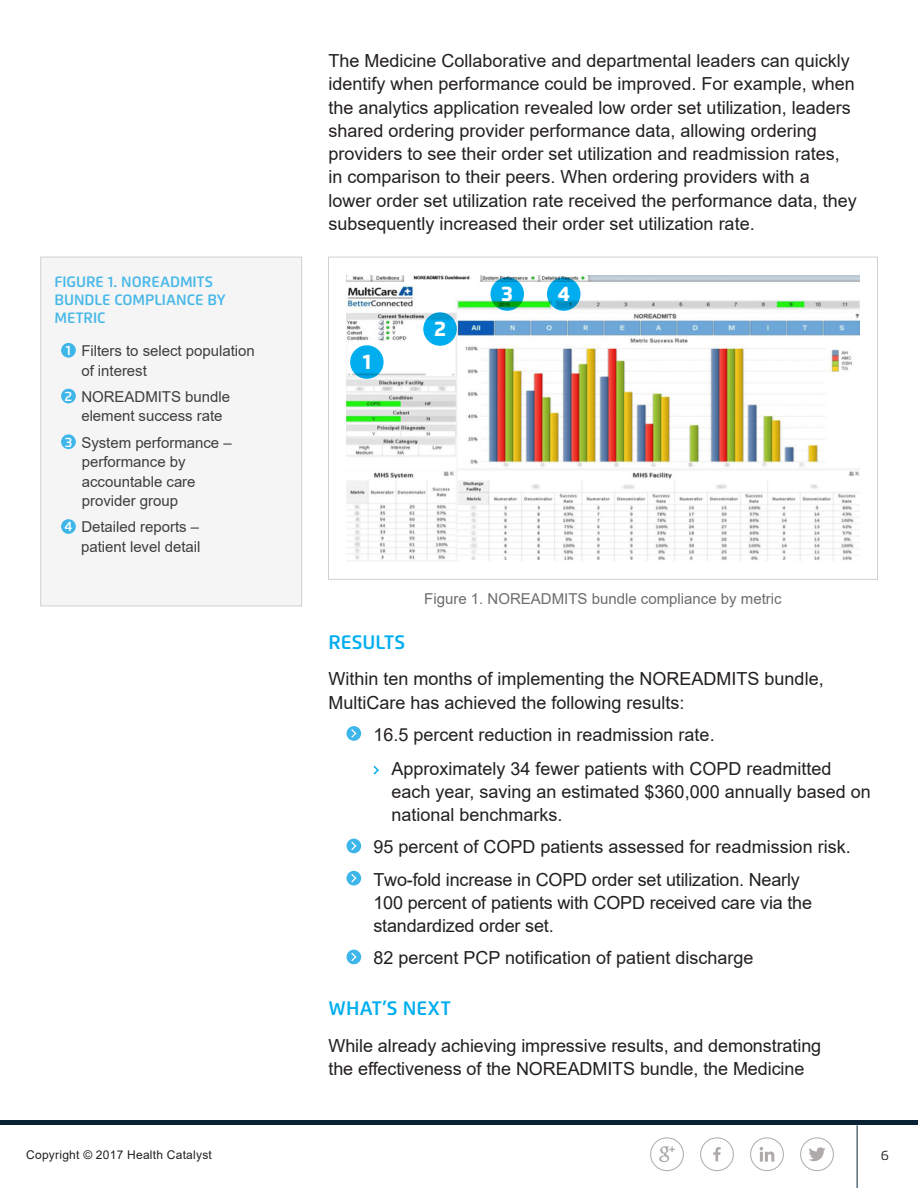
<style>
.page{position:relative;width:918px;height:1188px;background:#fff}
.page>*{position:absolute;margin:0;border:0;box-sizing:border-box;transform-origin:0 0}
.t1{font:800 21px "Flexo";color:#fff}
.Section_Title{font:600 19.5px "Flexo";color:#00aeef}
.Body_Copy{font:18px/23.2px "Arial";color:#231f20}
.Bullets__add_graphic{font:18px/32.2px "Arial";color:#231f20}
.Level_2_bullets__add{font:18px/23.2px "Arial";color:#231f20}
.Sidebar_bullets{font:15px/19.5px "Arial";color:#3e3e3f}
.Captions{font:15px "Arial";color:#6c6d70}
.Sidebar_header{font:600 15px/18px "Flexo";color:#48b8e9}
.t2{font:600 13.5px "Flexo";color:#fff}
.t3{font:13.5px "Flexo";color:#231f20}
.t4{font:12px "Arial";letter-spacing:.02em;color:#231f20}
.s1{font-style:inherit}
</style>
<div class="page">
<svg style="left:659px;top:1146px;width:16px;height:16px"></svg>
<div style="left:650px;top:1137px;width:34px;height:34px;border:1px solid #aeaaa9;border-radius:50%"></div>
<hr style="left:857px;top:1125px;width:1px;height:63px;background:#062437">
<div style="left:0;top:1120px;width:918px;height:5px;background:#0a2334"></div>
<svg style="left:809px;top:1147px;width:17px;height:14px"></svg>
<div style="left:800px;top:1137px;width:34px;height:34px;border:1px solid #aeaaa9;border-radius:50%"></div>
<svg style="left:713px;top:1147px;width:8px;height:14px"></svg>
<div style="left:700px;top:1137px;width:34px;height:34px;border:1px solid #aeaaa9;border-radius:50%"></div>
<svg style="left:760px;top:1147px;width:14px;height:15px"></svg>
<div style="left:750px;top:1137px;width:34px;height:34px;border:1px solid #aeaaa9;border-radius:50%"></div>
<svg style="left:346px;top:726px;width:15px;height:15px"></svg>
<svg style="left:350px;top:728px;width:8px;height:11px"></svg>
<svg style="left:373px;top:765px;width:6px;height:10px"></svg>
<div style="left:346px;top:839px;width:15px;height:14px;background:#3eb6e9;border-radius:50%"></div>
<svg style="left:351px;top:841px;width:6px;height:10px"></svg>
<svg style="left:346px;top:871px;width:15px;height:15px"></svg>
<svg style="left:350px;top:873px;width:8px;height:11px"></svg>
<div style="left:346px;top:950px;width:15px;height:14px;background:#3eb6e9;border-radius:50%"></div>
<svg style="left:351px;top:952px;width:6px;height:10px"></svg>
<img style="left:347px;top:275px;width:513px;height:286px">
<div style="left:41px;top:257px;width:261px;height:349px;background:#f4f5f4"></div>
<div style="left:61px;top:343px;width:15px;height:15px;background:#3eb6e9;border-radius:50%"></div>
<div style="left:61px;top:389px;width:15px;height:14px;background:#3eb6e9;border-radius:50%"></div>
<div style="left:61px;top:434px;width:15px;height:15px;background:#3eb6e9;border-radius:50%"></div>
<div style="left:61px;top:519px;width:15px;height:15px;background:#3eb6e9;border-radius:50%"></div>
<div style="left:40px;top:257px;width:262px;height:349px;border:1px solid #cfd0d2"></div>
<svg style="left:350px;top:345px;width:34px;height:34px"></svg>
<svg style="left:423px;top:312px;width:34px;height:34px"></svg>
<svg style="left:490px;top:277px;width:34px;height:34px"></svg>
<svg style="left:547px;top:277px;width:33px;height:34px"></svg>
<p class="Sidebar_header" style="left:54px;top:273px;width:173px">FIGURE 1. NOREADMITS<br>BUNDLE COMPLIANCE BY<br>METRIC</p>
<p class="t2" style="left:66px;top:342px;width:6px">1</p>
<p class="Sidebar_bullets" style="left:81px;top:341px;width:175px">Filters to select population of interest</p>
<p class="t2" style="left:65px;top:388px;width:9px">2</p>
<p class="Sidebar_bullets" style="left:81px;top:387px;width:150px">NOREADMITS bundle element success rate</p>
<p class="t2" style="left:65px;top:434px;width:9px">3</p>
<p class="Sidebar_bullets" style="left:81px;top:433px;width:152px">System performance – performance by accountable care provider group</p>
<p class="t2" style="left:64px;top:518px;width:9px">4</p>
<p class="Sidebar_bullets" style="left:81px;top:517px;width:121px">Detailed reports – patient level detail</p>
<p class="Body_Copy" style="left:328px;top:49px;width:530px">The Medicine Collaborative and departmental leaders can quickly identify when performance could be improved. For example, when the analytics application revealed low order set utilization, leaders shared ordering provider performance data, allowing ordering providers to see their order set utilization and readmission rates, in comparison to their peers. When ordering providers with a lower order set utilization rate received the performance data, they subsequently increased their order set utilization rate.</p>
<p class="t1" style="left:363px;top:349px;width:10px">1</p>
<p class="t1" style="left:434px;top:316px;width:14px">2</p>
<p class="t1" style="left:501px;top:281px;width:13px">3</p>
<p class="t1" style="left:557px;top:281px;width:14px">4</p>
<p class="Captions" style="left:424px;top:588px;width:359px">Figure 1. NOREADMITS bundle compliance by metric</p>
<p class="Section_Title" style="left:328px;top:630px;width:78px">RESULTS</p>
<p class="Body_Copy" style="left:328px;top:667px;width:497px">Within ten months of implementing the NOREADMITS bundle,<br>MultiCare has achieved the following results:</p>
<p class="Bullets__add_graphic" style="left:374px;top:718px;width:343px">16.5 percent reduction in readmission rate.</p>
<p class="Level_2_bullets__add" style="left:391px;top:756px;width:481px">Approximately 34 fewer patients with COPD readmitted each year, saving an estimated $360,000 annually based on national benchmarks.</p>
<p class="Bullets__add_graphic" style="left:374px;top:831px;width:479px">95 percent of COPD patients assessed for readmission risk.<br>Two-fold increase in COPD order set utilization. Nearly</p>
<p class="Bullets__add_graphic" style="left:373px;top:891px;width:440px;line-height:23.2px">100 <span class="s1">percent</span> of patients with COPD received care via the standardized order set.</p>
<p class="Bullets__add_graphic" style="left:374px;top:942px;width:381px">82 percent PCP notification of patient discharge</p>
<p class="Section_Title" style="left:328px;top:997px;width:124px">WHAT’S NEXT</p>
<p class="Body_Copy" style="left:328px;top:1034px;width:494px">While already achieving impressive results, and demonstrating the effectiveness of the NOREADMITS bundle, the Medicine</p>
<p class="t4" style="left:26px;top:1146px;width:187px">Copyright © 2017 Health Catalyst</p>
<p class="t3" style="left:881px;top:1147px;width:10px">6</p>
</div>
